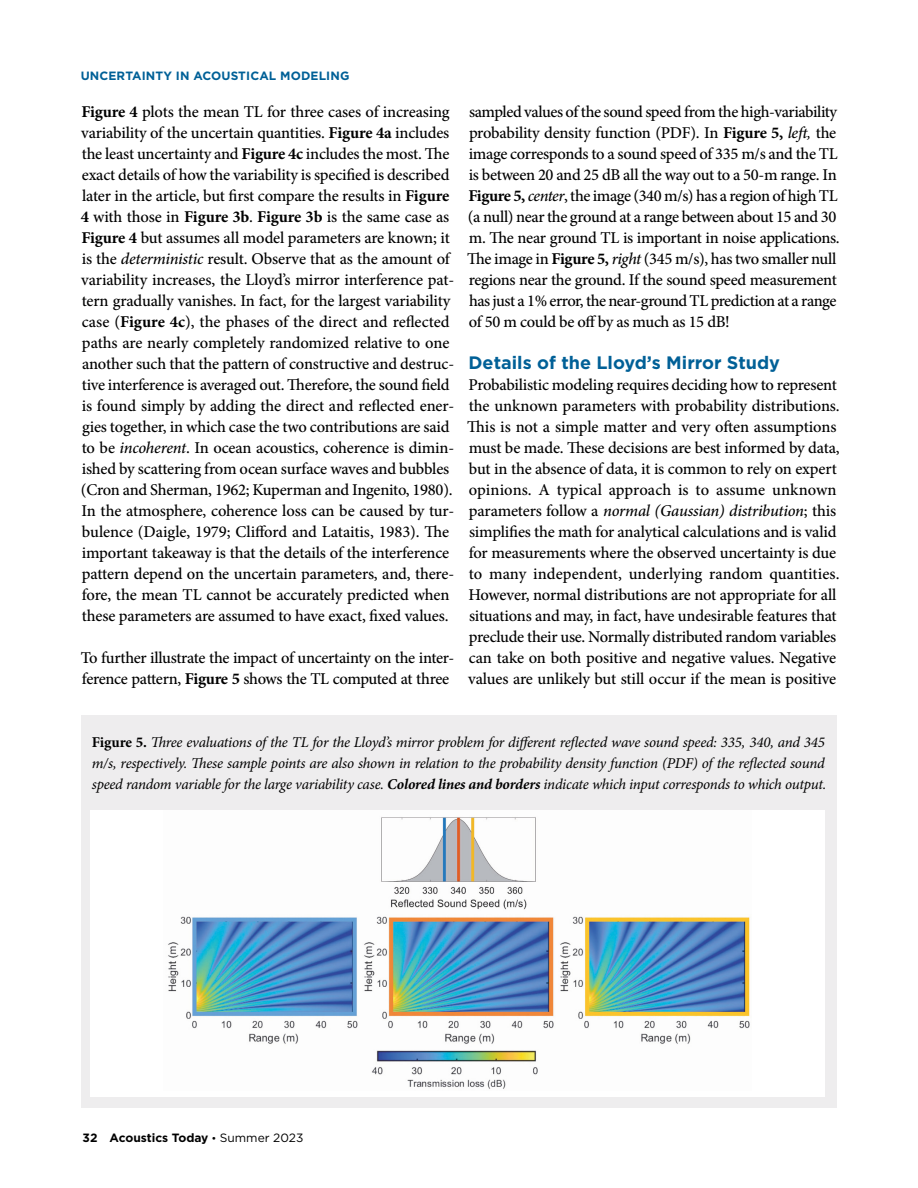
<style>
.page{position:relative;width:918px;height:1188px;background:#fff}
.page>*{position:absolute;margin:0;border:0;box-sizing:border-box;transform-origin:0 0}
.t1{font:700 18px "Gotham";color:#006097}
.t2{font:500 16.5px/21px "Minion Pro";letter-spacing:-.015em;color:#000}
.t3{font:italic 15px/21px "Minion Pro";letter-spacing:-.02em;color:#000}
.t4{font:700 12px "Gotham";letter-spacing:.01em;color:#006097}
.t5{font:700 12px "Gotham";color:#000}
.s1{font-weight:700}
.s2{font-style:italic}
.s3{font-weight:400;font-style:italic}
.s4{font-weight:700;font-style:normal}
.s5{font-weight:400;font-size:10.5px}
.s6{font-weight:400}
</style>
<div class="page">
<div style="left:81px;top:716px;width:755px;height:392px;background:#eeedee"></div>
<div style="left:91px;top:810px;width:734px;height:286px;background:#fff"></div>
<img style="left:168px;top:817px;width:582px;height:272px">
<p class="t4" style="left:81px;top:68px;width:270px">UNCERTAINTY IN ACOUSTICAL MODELING</p>
<p class="t2" style="left:81px;top:101px;width:375px"><span class="s1">Figure 4</span> plots the mean TL for three cases of increasing variability of the uncertain quantities. <span class="s1">Figure 4a</span> includes the least uncertainty and <span class="s1">Figure 4c</span> includes the most. The exact details of how the variability is specified is described later in the article, but first compare the results in <span class="s1">Figure 4</span> with those in <span class="s1">Figure 3b</span>. <span class="s1">Figure 3b</span> is the same case as <span class="s1">Figure 4</span> but assumes all model parameters are known; it is the <span class="s2">deterministic</span> result. Observe that as the amount of variability increases, the Lloyd’s mirror interference pat&shy;tern gradually vanishes. In fact, for the largest variability case (<span class="s1">Figure 4c</span>), the phases of the direct and reflected paths are nearly completely randomized relative to one another such that the pattern of constructive and destruc&shy;tive interference is averaged out. Therefore, the sound field is found simply by adding the direct and reflected ener&shy;gies together, in which case the two contributions are said to be <span class="s2">incoherent</span>. In ocean acoustics, coherence is dimin&shy;ished by scattering from ocean surface waves and bubbles (Cron and Sherman, 1962; Kuperman and Ingenito, 1980).<br>In the atmosphere, coherence loss can be caused by tur&shy;bulence (Daigle, 1979; Clifford and Lataitis, 1983). The important takeaway is that the details of the interference pattern depend on the uncertain parameters, and, there&shy;fore, the mean TL cannot be accurately predicted when these parameters are assumed to have exact, fixed values.</p>
<p class="t2" style="left:81px;top:647px;width:375px">To further illustrate the impact of uncertainty on the inter&shy;ference pattern, <span class="s1">Figure 5</span> shows the TL computed at three</p>
<p class="t2" style="left:467px;top:101px;width:374px">sampled values of the sound speed from the high-variability probability density function (PDF). In <span class="s1">Figure 5,</span> <span class="s2">left</span><span class="s3">,</span> the image corresponds to a sound speed of 335 m/s and the TL is between 20 and 25 dB all the way out to a 50-m range. In <span class="s1">Figure 5,</span> <span class="s2">center</span>, the image (340 m/s) has a region of high TL (a null) near the ground at a range between about 15 and 30 m. The near ground TL is important in noise applications.<br>The image in <span class="s1">Figure 5,</span> <span class="s2">right</span> (345 m/s), has two smaller null regions near the ground. If the sound speed measurement has just a 1% error, the near-ground TL prediction at a range of 50 m could be off by as much as 15 dB!</p>
<p class="t1" style="left:469px;top:351px;width:313px">Details of the Lloyd’s Mirror Study</p>
<p class="t2" style="left:467px;top:374px;width:374px">Probabilistic modeling requires deciding how to represent the unknown parameters with probability distributions.<br>This is not a simple matter and very often assumptions must be made. These decisions are best informed by data, but in the absence of data, it is common to rely on expert opinions. A typical approach is to assume unknown parameters follow a <span class="s2">normal (Gaussian) distribution</span>; this simplifies the math for analytical calculations and is valid for measurements where the observed uncertainty is due to many independent, underlying random quantities.<br>However, normal distributions are not appropriate for all situations and may, in fact, have undesirable features that preclude their use. Normally distributed random variables can take on both positive and negative values. Negative values are unlikely but still occur if the mean is positive</p>
<p class="t3" style="left:92px;top:732px;width:736px"><span class="s4">Figure 5.</span> Three evaluations of the TL for the Lloyd’s mirror problem for different reflected wave sound speed: 335, 340, and 345 m/s, respectively. These sample points are also shown in relation to the probability density function (PDF) of the reflected sound speed random variable for the large variability case. <span class="s1">Colored lines and borders</span> indicate which input corresponds to which output.</p>
<p class="t5" style="left:83px;top:1130px;width:222px">32 Acoustics Today <span class="s5">•</span> <span class="s6">Summer 2023</span></p>
</div>
